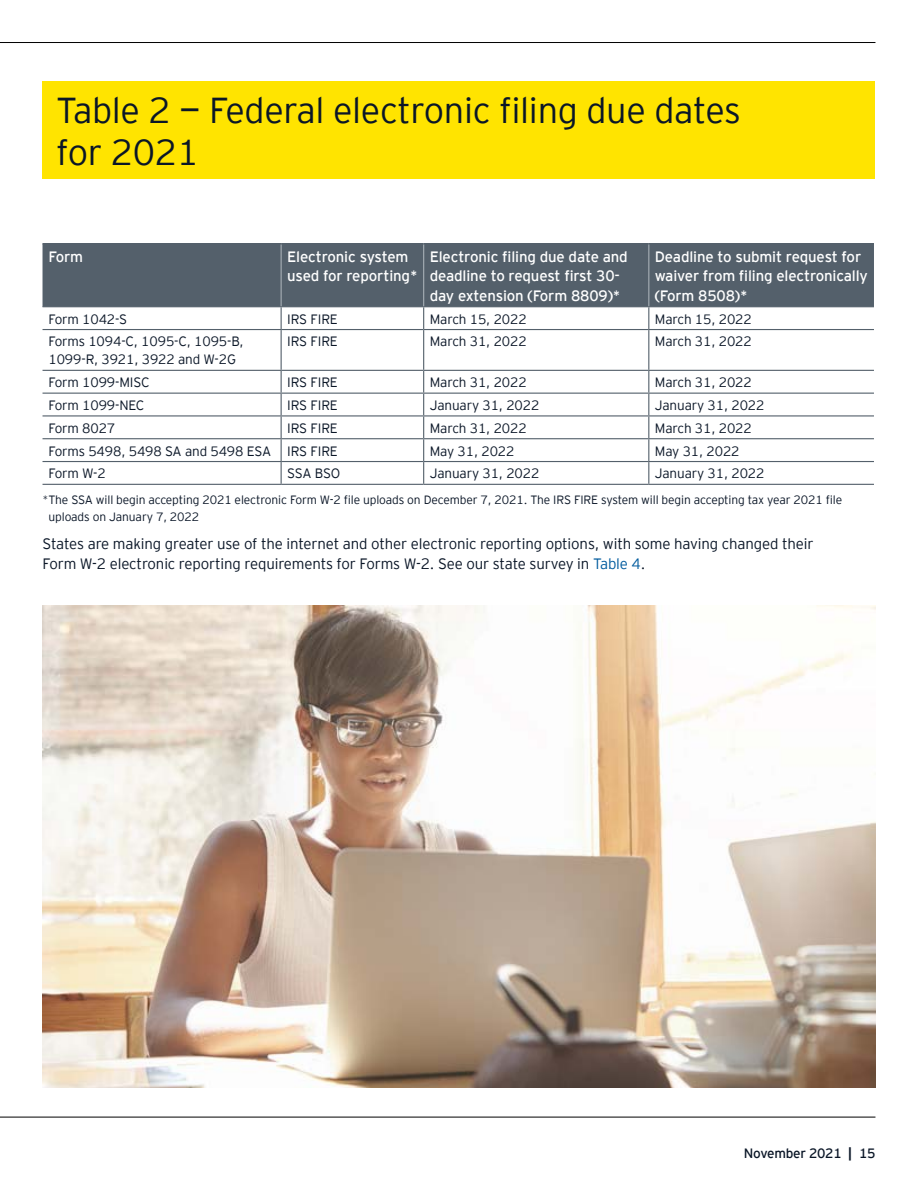
<style>
.page{position:relative;width:918px;height:1188px;background:#fff}
.page>*{position:absolute;margin:0;border:0;box-sizing:border-box;transform-origin:0 0}
.t1{font:300 36px/42px "EY Interstate";letter-spacing:-.01em;color:#0a1627}
.t2{font:15px/19.5px "EY Interstate";letter-spacing:-.01em;color:#fff}
.t3{font:300 15px/19.5px "EY Interstate";letter-spacing:-.01em;color:#0a1627}
.t4{font:300 13.5px/18px "EY Interstate";letter-spacing:-.01em;color:#0a1627}
.t5{font:13.5px "EY Interstate";letter-spacing:-.02em;color:#0a1627}
.t6{font:300 12px/16.5px "EY Interstate";letter-spacing:-.01em;color:#0a1627}
.s1{color:#005b9e}
.s2{font-weight:700}
</style>
<div class="page">
<hr style="left:0;top:42px;width:875px;height:1px;background:#000">
<hr style="left:0;top:1117px;width:875px;height:1px;background:#000">
<div style="left:43px;top:81px;width:832px;height:98px;background:#ffe400"></div>
<div style="left:43px;top:244px;width:831px;height:62px;background:#54606b"></div>
<hr style="left:43px;top:484px;width:238px;height:1px;background:#54606b">
<hr style="left:281px;top:484px;width:143px;height:1px;background:#54606b">
<hr style="left:424px;top:484px;width:225px;height:1px;background:#54606b">
<hr style="left:649px;top:484px;width:225px;height:1px;background:#54606b">
<hr style="left:43px;top:243px;width:238px;height:1px;background:#54606b">
<hr style="left:281px;top:243px;width:143px;height:1px;background:#54606b">
<hr style="left:424px;top:243px;width:225px;height:1px;background:#54606b">
<hr style="left:649px;top:243px;width:225px;height:1px;background:#54606b">
<hr style="left:43px;top:306px;width:238px;height:1px;background:#54606b">
<hr style="left:281px;top:306px;width:143px;height:1px;background:#54606b">
<svg style="left:281px;top:307px;width:1px;height:22px"></svg>
<hr style="left:424px;top:306px;width:225px;height:1px;background:#54606b">
<svg style="left:423px;top:307px;width:1px;height:22px"></svg>
<hr style="left:649px;top:306px;width:225px;height:1px;background:#54606b">
<svg style="left:648px;top:307px;width:1px;height:22px"></svg>
<hr style="left:43px;top:329px;width:238px;height:1px;background:#54606b">
<hr style="left:281px;top:329px;width:143px;height:1px;background:#54606b">
<hr style="left:281px;top:330px;width:1px;height:40px;background:#54606b">
<hr style="left:424px;top:329px;width:225px;height:1px;background:#54606b">
<hr style="left:423px;top:330px;width:1px;height:40px;background:#54606b">
<hr style="left:649px;top:329px;width:225px;height:1px;background:#54606b">
<hr style="left:648px;top:330px;width:1px;height:40px;background:#54606b">
<hr style="left:43px;top:370px;width:238px;height:1px;background:#54606b">
<hr style="left:281px;top:370px;width:143px;height:1px;background:#54606b">
<hr style="left:424px;top:370px;width:225px;height:1px;background:#54606b">
<hr style="left:649px;top:370px;width:225px;height:1px;background:#54606b">
<hr style="left:43px;top:393px;width:238px;height:1px;background:#54606b">
<hr style="left:281px;top:393px;width:143px;height:1px;background:#54606b">
<hr style="left:424px;top:393px;width:225px;height:1px;background:#54606b">
<hr style="left:649px;top:393px;width:225px;height:1px;background:#54606b">
<hr style="left:43px;top:415px;width:238px;height:1px;background:#54606b">
<hr style="left:281px;top:415px;width:143px;height:1px;background:#54606b">
<hr style="left:424px;top:415px;width:225px;height:1px;background:#54606b">
<hr style="left:649px;top:415px;width:225px;height:1px;background:#54606b">
<hr style="left:43px;top:438px;width:238px;height:1px;background:#54606b">
<hr style="left:281px;top:438px;width:143px;height:1px;background:#54606b">
<hr style="left:424px;top:438px;width:225px;height:1px;background:#54606b">
<hr style="left:649px;top:438px;width:225px;height:1px;background:#54606b">
<hr style="left:43px;top:461px;width:238px;height:1px;background:#54606b">
<hr style="left:281px;top:461px;width:143px;height:1px;background:#54606b">
<svg style="left:281px;top:371px;width:1px;height:113px"></svg>
<hr style="left:424px;top:461px;width:225px;height:1px;background:#54606b">
<svg style="left:423px;top:371px;width:1px;height:113px"></svg>
<hr style="left:649px;top:461px;width:225px;height:1px;background:#54606b">
<svg style="left:648px;top:371px;width:1px;height:113px"></svg>
<hr style="left:281px;top:244px;width:1px;height:62px;background:#a7afb5">
<hr style="left:423px;top:244px;width:1px;height:62px;background:#a7afb5">
<hr style="left:648px;top:244px;width:1px;height:62px;background:#a7afb5">
<img style="left:43px;top:606px;width:832px;height:482px">
<h1 class="t1" style="left:56px;top:87px;width:687px">Table 2 — Federal electronic filing due dates for 2021</h1>
<p class="t2" style="left:49px;top:246px;width:36px">Form</p>
<p class="t2" style="left:287px;top:246px;width:132px">Electronic system used for reporting*</p>
<p class="t2" style="left:430px;top:246px;width:200px">Electronic filing due date and deadline to request first 30- day extension (Form 8809)*</p>
<p class="t2" style="left:655px;top:246px;width:215px">Deadline to submit request for waiver from filing electronically (Form 8508)*</p>
<p class="t4" style="left:49px;top:309px;width:80px">Form 1042-S</p>
<p class="t4" style="left:287px;top:309px;width:52px">IRS FIRE</p>
<p class="t4" style="left:430px;top:309px;width:99px">March 15, 2022</p>
<p class="t4" style="left:655px;top:309px;width:99px">March 15, 2022</p>
<p class="t4" style="left:49px;top:332px;width:197px">Forms 1094-C, 1095-C, 1095-B,<br>1099-R, 3921, 3922 and W-2G</p>
<p class="t4" style="left:287px;top:332px;width:52px">IRS FIRE</p>
<p class="t4" style="left:430px;top:332px;width:99px">March 31, 2022</p>
<p class="t4" style="left:655px;top:332px;width:99px">March 31, 2022</p>
<p class="t4" style="left:49px;top:373px;width:103px">Form 1099-MISC</p>
<p class="t4" style="left:287px;top:373px;width:52px">IRS FIRE</p>
<p class="t4" style="left:430px;top:373px;width:99px">March 31, 2022</p>
<p class="t4" style="left:655px;top:373px;width:99px">March 31, 2022</p>
<p class="t4" style="left:49px;top:395px;width:97px">Form 1099-NEC</p>
<p class="t4" style="left:287px;top:395px;width:52px">IRS FIRE</p>
<p class="t4" style="left:430px;top:395px;width:111px">January 31, 2022</p>
<p class="t4" style="left:655px;top:395px;width:111px">January 31, 2022</p>
<p class="t4" style="left:49px;top:418px;width:68px">Form 8027</p>
<p class="t4" style="left:287px;top:418px;width:52px">IRS FIRE</p>
<p class="t4" style="left:430px;top:418px;width:99px">March 31, 2022</p>
<p class="t4" style="left:655px;top:418px;width:99px">March 31, 2022</p>
<p class="t4" style="left:49px;top:441px;width:291px">Forms 5498, 5498 SA and 5498 ESA IRS FIRE</p>
<p class="t4" style="left:430px;top:441px;width:86px">May 31, 2022</p>
<p class="t4" style="left:655px;top:441px;width:86px">May 31, 2022</p>
<p class="t4" style="left:49px;top:464px;width:59px">Form W-2</p>
<p class="t4" style="left:287px;top:464px;width:55px">SSA BSO</p>
<p class="t4" style="left:430px;top:464px;width:111px">January 31, 2022</p>
<p class="t4" style="left:655px;top:464px;width:111px">January 31, 2022</p>
<p class="t6" style="left:49px;top:491px;width:795px;text-indent:-6px">*The SSA will begin accepting 2021 electronic Form W-2 file uploads on December 7, 2021. The IRS FIRE system will begin accepting tax year 2021 file uploads on January 7, 2022</p>
<p class="t3" style="left:43px;top:533px;width:772px">States are making greater use of the internet and other electronic reporting options, with some having changed their<br>Form W-2 electronic reporting requirements for Forms W-2. See our state survey in <span class="s1">Table 4</span>.</p>
<p class="t5" style="left:744px;top:1144px;width:133px">November 2021 <span class="s2">|</span> 15</p>
</div>
